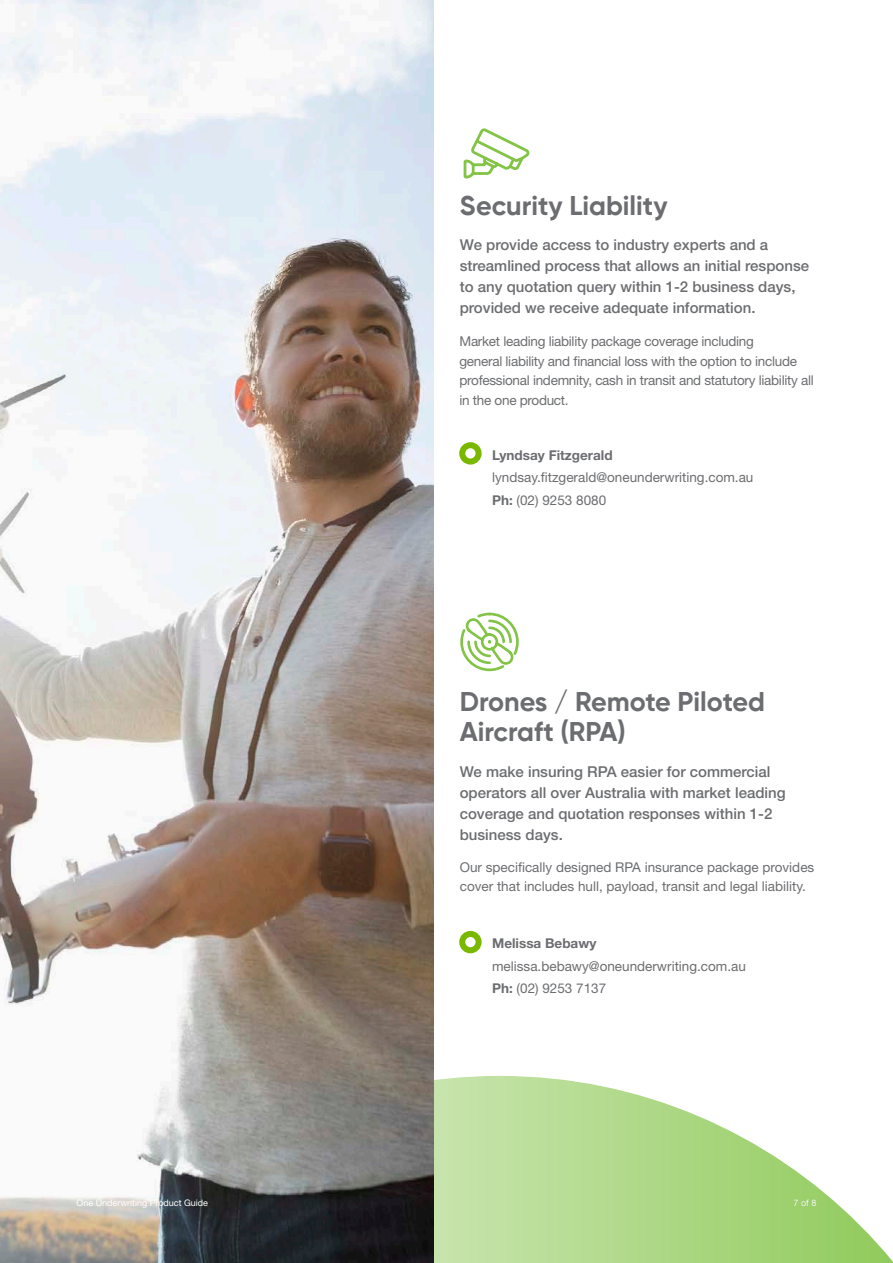
<style>
.page{position:relative;width:893px;height:1263px;background:#fff}
.page>*{position:absolute;margin:0;border:0;box-sizing:border-box;transform-origin:0 0}
.heading_1{font:700 27px/30px "Gilroy";color:#6c6d70}
.WHAT_WE_STAND_FOR_te{font:500 15px/21px "Helvetica Neue LT Std";color:#6c6d70}
.body_copy{font:13.5px/22.5px "Helvetica Neue LT Std";color:#6c6d70}
.body_copy-2{font:13.5px/19.5px "Helvetica Neue LT Std";letter-spacing:-.02em;color:#6c6d70}
.body_copy-3{font:9px "Helvetica Neue LT Std";color:#fff}
.s1{font-weight:700}
</style>
<div class="page">
<svg style="left:434px;top:1076px;width:459px;height:187px"></svg>
<img style="left:0;top:0;width:434px;height:1263px">
<div style="left:459px;top:442px;width:23px;height:23px;border:6px solid #7ab800;border-radius:50%"></div>
<div style="left:459px;top:931px;width:23px;height:22px;border:6px solid #7ab800;border-radius:50%"></div>
<svg style="left:463px;top:128px;width:67px;height:51px"></svg>
<svg style="left:460px;top:612px;width:59px;height:60px"></svg>
<p class="heading_1" style="left:460px;top:190px;width:209px">Security Liability</p>
<p class="WHAT_WE_STAND_FOR_te" style="left:460px;top:234px;width:351px">We provide access to industry experts and a streamlined process that allows an initial response to any quotation query within 1-2 business days, provided we receive adequate information.</p>
<p class="body_copy-2" style="left:459px;top:332px;width:356px">Market leading liability package coverage including<br>general liability and financial loss with the option to include professional indemnity, cash in transit and statutory liability all in the one product.</p>
<p class="body_copy" style="left:492px;top:443px;width:263px"><span class="s1">Lyndsay Fitzgerald </span>lyndsay.fitzgerald@oneunderwriting.com.au<br><span class="s1">Ph:</span> (02) 9253 8080</p>
<p class="heading_1" style="left:460px;top:687px;width:307px">Drones / Remote Piloted<br>Aircraft (RPA)</p>
<p class="WHAT_WE_STAND_FOR_te" style="left:460px;top:761px;width:327px">We make insuring RPA easier for commercial operators all over Australia with market leading coverage and quotation responses within 1-2 business days.</p>
<p class="body_copy" style="left:460px;top:857px;width:356px;line-height:19.5px">Our specifically designed RPA insurance package provides cover that includes hull, payload, transit and legal liability.</p>
<p class="body_copy" style="left:492px;top:932px;width:255px"><span class="s1">Melissa Bebawy </span>melissa.bebawy@oneunderwriting.com.au<br><span class="s1">Ph:</span> (02) 9253 7137</p>
<p class="body_copy-3" style="left:77px;top:1197px;width:133px">One Underwriting Product Guide</p>
<p class="body_copy-3" style="left:794px;top:1197px;width:24px">7 of 8</p>
</div>
